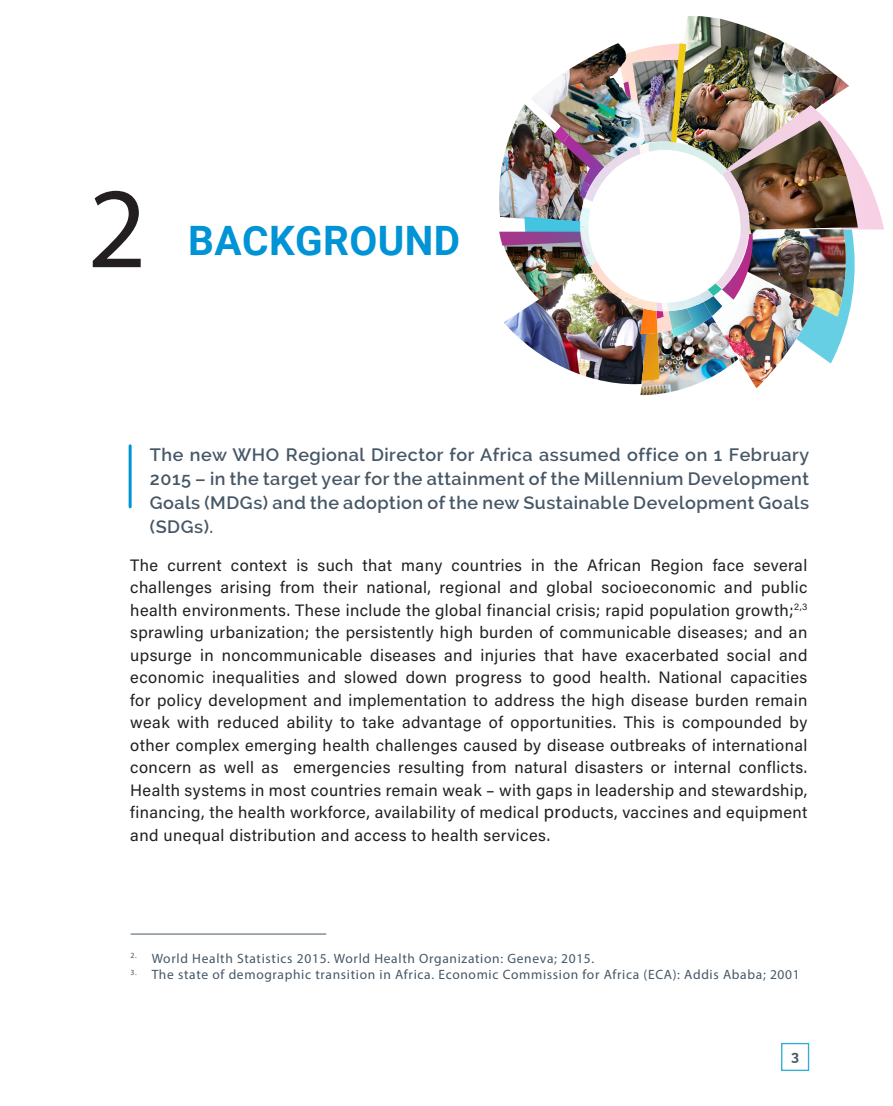
<style>
.page{position:relative;width:893px;height:1106px;background:#fff}
.page>*{position:absolute;margin:0;border:0;box-sizing:border-box;transform-origin:0 0}
.t1{font:115.5px "Myriad Pro";color:#231f20}
.t2{font:700 40.5px "Roboto";letter-spacing:.01em;color:#0093d5}
.t3{font:600 18px/24px "Raleway";letter-spacing:.03em;color:#465766;text-align:justify}
.t4{font:16.5px/22.5px "Acumin Pro";letter-spacing:.025em;color:#231f20;text-align:justify}
.t5{font:700 14.1px "Raleway";color:#465766}
.t6{font:13.5px "Myriad Pro";letter-spacing:.05em;color:#465766}
.s1{font-size:18px}
</style>
<div class="page">
<div style="left:781px;top:1042px;width:28px;height:29px;border:1px solid #30aed5"></div>
<hr style="left:129px;top:446px;width:3px;height:61px;background:#0093d5">
<hr style="left:131px;top:933px;width:195px;height:1px;background:#465766">
<img style="left:683px;top:16px;width:166px;height:126px">
<img style="left:499px;top:104px;width:55px;height:115px">
<img style="left:508px;top:257px;width:16px;height:16px">
<img style="left:504px;top:273px;width:136px;height:111px">
<svg style="left:815px;top:230px;width:40px;height:133px"></svg>
<img style="left:640px;top:333px;width:72px;height:62px">
<img style="left:657px;top:319px;width:15px;height:14px">
<img style="left:712px;top:306px;width:103px;height:82px">
<img style="left:727px;top:105px;width:157px;height:125px">
<img style="left:645px;top:43px;width:38px;height:17px">
<img style="left:554px;top:169px;width:9px;height:12px">
<img style="left:563px;top:169px;width:27px;height:12px">
<img style="left:645px;top:60px;width:26px;height:83px">
<img style="left:746px;top:229px;width:100px;height:87px">
<img style="left:728px;top:120px;width:130px;height:109px">
<img style="left:531px;top:43px;width:114px;height:126px">
<svg style="left:671px;top:44px;width:15px;height:98px"></svg>
<img style="left:729px;top:296px;width:24px;height:4px">
<img style="left:672px;top:308px;width:40px;height:29px">
<img style="left:669px;top:308px;width:23px;height:21px">
<img style="left:703px;top:296px;width:19px;height:20px">
<img style="left:499px;top:232px;width:25px;height:25px">
<img style="left:577px;top:308px;width:17px;height:13px">
<img style="left:642px;top:333px;width:17px;height:48px">
<img style="left:640px;top:311px;width:17px;height:23px">
<img style="left:590px;top:165px;width:23px;height:16px">
<img style="left:607px;top:146px;width:33px;height:24px">
<svg style="left:656px;top:302px;width:13px;height:17px"></svg>
<img style="left:524px;top:181px;width:229px;height:115px">
<img style="left:716px;top:233px;width:33px;height:56px">
<img style="left:684px;top:295px;width:15px;height:2px">
<img style="left:687px;top:297px;width:16px;height:11px">
<img style="left:667px;top:300px;width:20px;height:11px">
<img style="left:699px;top:290px;width:14px;height:12px">
<img style="left:580px;top:232px;width:10px;height:24px">
<img style="left:590px;top:262px;width:30px;height:32px">
<img style="left:616px;top:289px;width:24px;height:4px">
<img style="left:639px;top:300px;width:17px;height:11px">
<img style="left:614px;top:293px;width:30px;height:15px">
<svg style="left:639px;top:143px;width:9px;height:11px"></svg>
<img style="left:648px;top:142px;width:14px;height:10px">
<img style="left:662px;top:142px;width:66px;height:33px">
<img style="left:722px;top:169px;width:28px;height:64px">
<h1 class="t1" style="left:88px;top:157px;width:61px">2</h1>
<h2 class="t2" style="left:188px;top:212px;width:273px">BACKGROUND</h2>
<p class="t3" style="left:150px;top:443px;width:661px">The new WHO Regional Director for Africa assumed office on 1 February 2015 – in the target year for the attainment of the Millennium Development Goals (MDGs) and the adoption of the new Sustainable Development Goals (SDGs).</p>
<p class="t4" style="left:130px;top:553px;width:679px">The current context is such that many countries in the African Region face several challenges arising from their national, regional and global socioeconomic and public health environments. These include the global financial crisis; rapid population growth;<sup>2,3 </sup>sprawling urbanization; the persistently high burden of communicable diseases; and an upsurge in noncommunicable diseases and injuries that have exacerbated social and economic inequalities and slowed down progress to good health. National capacities for policy development and implementation to address the high disease burden remain weak with reduced ability to take advantage of opportunities. This is compounded by other complex emerging health challenges caused by disease outbreaks of international concern as well as emergencies resulting from natural disasters or internal conflicts.<br>Health systems in most countries remain weak – with gaps in leadership and stewardship, financing, the health workforce, availability of medical <span class="s1">pro</span>ducts, vaccines and equipment and unequal distribution and access to health services.</p>
<p class="t6" style="left:131px;top:950px;width:465px"><sup>2.</sup> World Health Statistics 2015. World Health Organization: Geneva; 2015.</p>
<p class="t6" style="left:131px;top:966px;width:671px"><sup>3.</sup> The state of demographic transition in Africa. Economic Commission for Africa (ECA): Addis Ababa; 2001</p>
<p class="t5" style="left:791px;top:1048px;width:9px">3</p>
</div>
